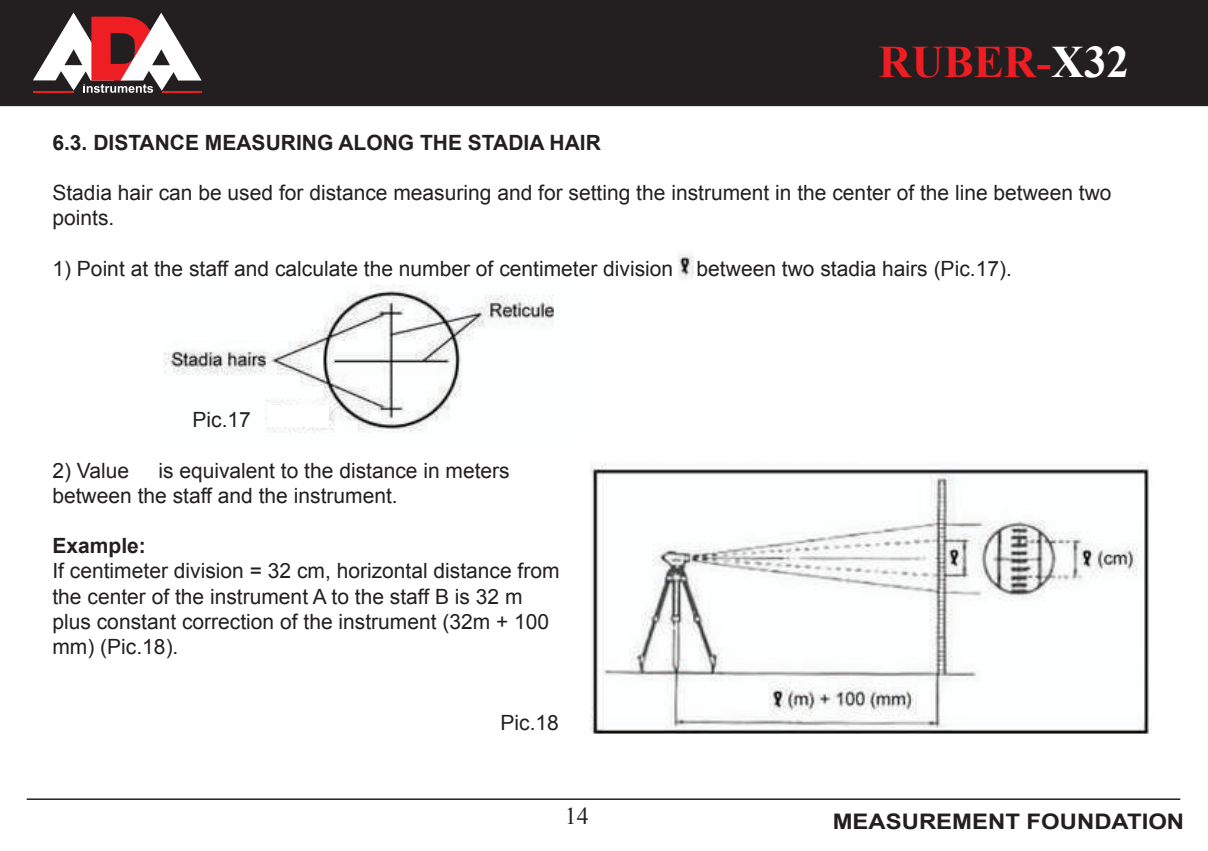
<style>
.page{position:relative;width:1208px;height:851px;background:#fff}
.page>*{position:absolute;margin:0;border:0;box-sizing:border-box;transform-origin:0 0}
.t1{font:700 45px "Times New Roman";color:#ee1d23}
.t2{font:24px "Times New Roman";color:#231f20}
.t3{font:700 21.3px "Arial";color:#231f20;scale:1.12 1}
.t4{font:21px/25.2px "Arial";color:#231f20}
.t5{font:700 21px "Arial";color:#231f20}
.s1{color:#fff}
</style>
<div class="page">
<div style="left:0;top:0;width:1207px;height:106px;background:#231f20"></div>
<svg style="left:33px;top:13px;width:169px;height:80px"></svg>
<hr style="left:33px;top:91px;width:41px;height:1px;background:#ee1e23">
<hr style="left:162px;top:91px;width:40px;height:2px;background:#ee1e23">
<hr style="left:27px;top:798px;width:1153px;height:1px;background:#231f20">
<svg style="left:1207px;top:0;width:1px;height:106px"></svg>
<img style="left:163px;top:284px;width:392px;height:149px">
<img style="left:678px;top:255px;width:15px;height:24px">
<img style="left:590px;top:463px;width:559px;height:270px">
<div style="left:267px;top:405px;width:61px;height:21px;background:#fff"></div>
<h1 class="t1" style="left:879px;top:30px;width:251px">RUBER-<span class="s1">X32</span></h1>
<p class="t5" style="left:52px;top:128px;width:550px">6.3. DISTANCE MEASURING ALONG THE STADIA HAIR</p>
<p class="t4" style="left:52px;top:180px;width:1060px">Stadia hair can be used for distance measuring and for setting the instrument in the center of the line between two points.</p>
<p class="t4" style="left:52px;top:256px;width:961px">1) Point at the staff and calculate the number of centimeter division between two stadia hairs (Pic.17).</p>
<p class="t4" style="left:193px;top:407px;width:60px">Рiс.17</p>
<p class="t4" style="left:52px;top:457px;width:78px">2) Value</p>
<p class="t4" style="left:52px;top:457px;width:459px;text-indent:106px">is equivalent to the distance in meters between the staff and the instrument.</p>
<p class="t5" style="left:52px;top:532px;width:95px">Example:</p>
<p class="t4" style="left:52px;top:558px;width:509px">If centimeter division = 32 cm, horizontal distance from the center of the instrument A to the staff B is 32 m plus constant correction of the instrument (32m + 100 mm) (Pic.18).</p>
<p class="t4" style="left:500px;top:709px;width:60px">Pic.18</p>
<p class="t2" style="left:565px;top:799px;width:24px">14</p>
<p class="t3" style="left:832px;top:806px;width:315px">MEASUREMENT FOUNDATION</p>
</div>
